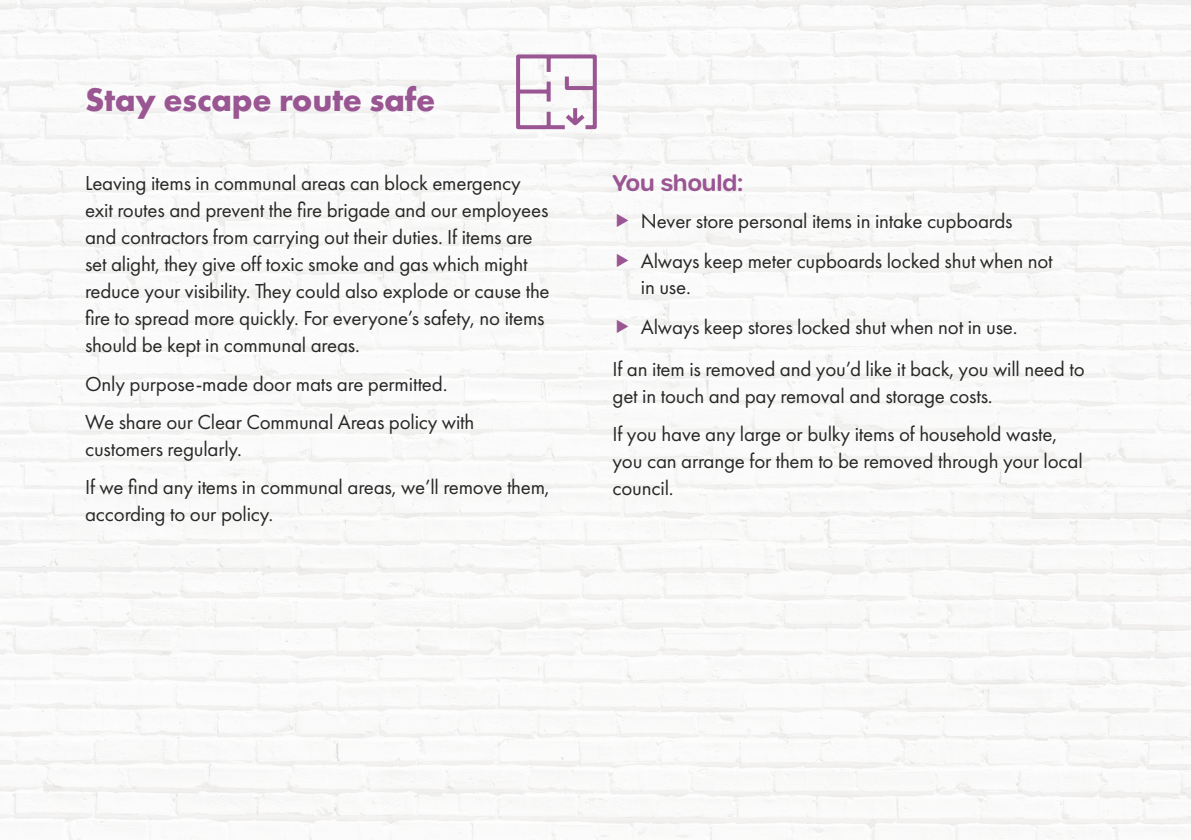
<style>
.page{position:relative;width:1191px;height:840px;background:#fff}
.page>*{position:absolute;margin:0;border:0;box-sizing:border-box;transform-origin:0 0}
.t1{font:700 34px "Futura PT";letter-spacing:-.01em;color:#9a5593}
.t2{font:600 22px "Urbane Rounded";letter-spacing:-.015em;color:#9a5593}
.t3{font:21px/27px "Futura PT";letter-spacing:-.01em;color:#282827}
</style>
<div class="page">
<img style="left:0;top:0;width:1191px;height:839px">
<svg style="left:514px;top:52px;width:85px;height:79px"></svg>
<svg style="left:617px;top:213px;width:11px;height:14px"></svg>
<svg style="left:617px;top:254px;width:11px;height:13px"></svg>
<svg style="left:617px;top:320px;width:11px;height:13px"></svg>
<h1 class="t1" style="left:85px;top:78px;width:352px">Stay escape route safe</h1>
<p class="t3" style="left:85px;top:169px;width:466px">Leaving items in communal areas can block emergency exit routes and prevent the fire brigade and our employees and contractors from carrying out their duties. If items are set alight, they give off toxic smoke and gas which might reduce your visibility. They could also explode or cause the fire to spread more quickly. For everyone’s safety, no items should be kept in communal areas.</p>
<p class="t3" style="left:85px;top:364px;width:391px;line-height:38.4px">Only purpose-made door mats are permitted.<br>We share our Clear Communal Areas policy with</p>
<p class="t3" style="left:85px;top:429px;width:466px;line-height:38.4px">customers regularly.<br>If we find any items in communal areas, we’ll remove them,</p>
<p class="t3" style="left:85px;top:500px;width:190px">according to our policy.</p>
<p class="t2" style="left:612px;top:168px;width:132px">You should:</p>
<p class="t3" style="left:641px;top:201px;width:413px;line-height:40.2px">Never store personal items in intake cupboards<br>Always keep meter cupboards locked shut when not</p>
<p class="t3" style="left:641px;top:273px;width:51px">in use.</p>
<p class="t3" style="left:641px;top:314px;width:378px">Always keep stores locked shut when not in use.</p>
<p class="t3" style="left:612px;top:355px;width:473px">If an item is removed and you’d like it back, you will need to</p>
<p class="t3" style="left:612px;top:376px;width:446px;line-height:38.4px">get in touch and pay removal and storage costs.<br>If you have any large or bulky items of household waste,</p>
<p class="t3" style="left:612px;top:447px;width:472px">you can arrange for them to be removed through your local council.</p>
</div>
